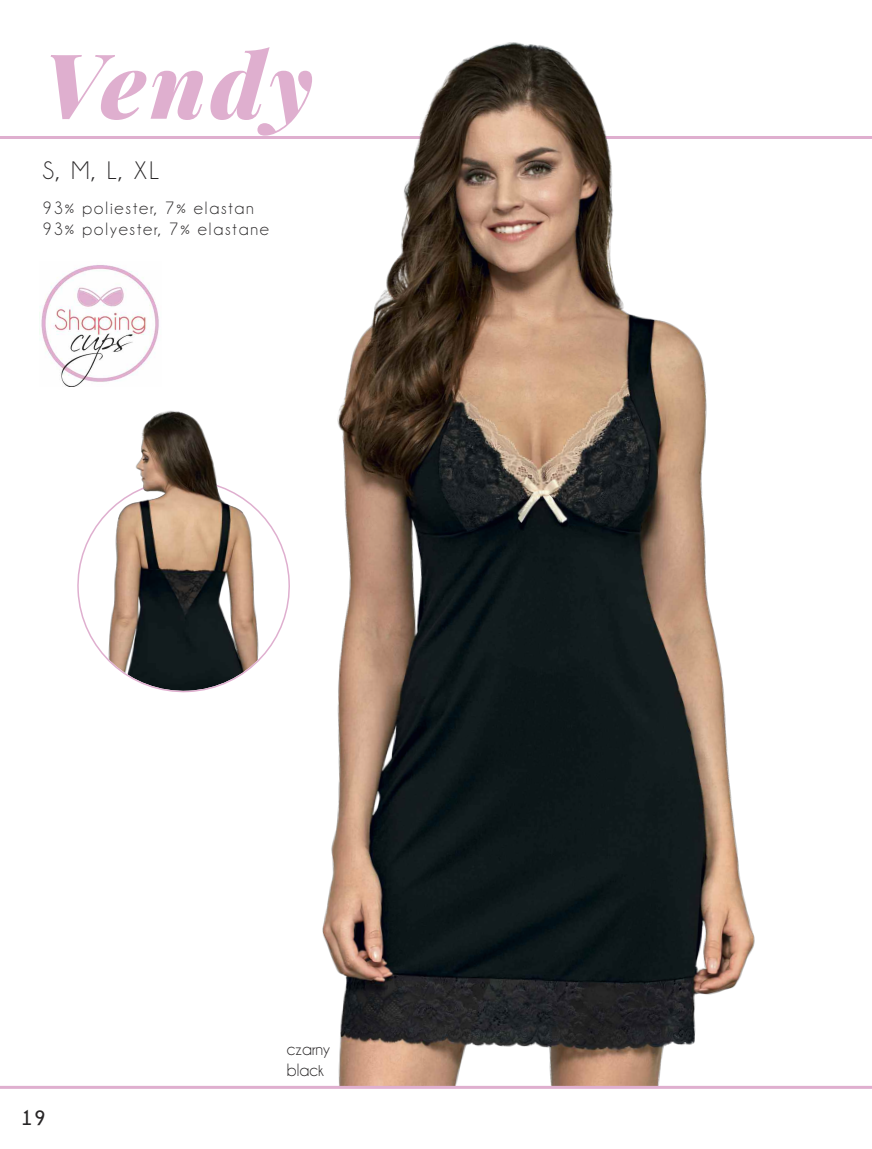
<style>
.page{position:relative;width:872px;height:1149px;background:#fff}
.page>*{position:absolute;margin:0;border:0;box-sizing:border-box;transform-origin:0 0}
.t1{font:italic 900 90px "Playfair Display";letter-spacing:.05em;color:#dfafcf}
.t2{font:25.5px "Champagne&Limousines";color:#272526}
.t3{font:700 21px "Champagne&Limousines";color:#272526}
.t4{font:18px/21.6px "Champagne&Limousines";letter-spacing:.1em;color:#272526}
.t5{font:18px/21.6px "Champagne&Limousines";color:#272526}
</style>
<div class="page">
<hr style="left:0;top:136px;width:872px;height:3px;background:#dfafcf">
<img style="left:322px;top:42px;width:433px;height:1043px">
<svg style="left:77px;top:531px;width:213px;height:162px"></svg>
<hr style="left:0;top:1085px;width:872px;height:3px;background:#dfafcf">
<img style="left:40px;top:265px;width:119px;height:121px">
<img style="left:92px;top:410px;width:183px;height:121px">
<h1 class="t1" style="left:43px;top:11px;width:272px">Vendy</h1>
<h2 class="t2" style="left:43px;top:155px;width:118px">S, M, L, XL</h2>
<p class="t4" style="left:43px;top:197px;width:228px">93% poliester, 7% elastan<br>93% polyester, 7% elastane</p>
<p class="t3" style="left:21px;top:1105px;width:26px">19</p>
<p class="t5" style="left:287px;top:1037px;width:45px">czarny black</p>
</div>
